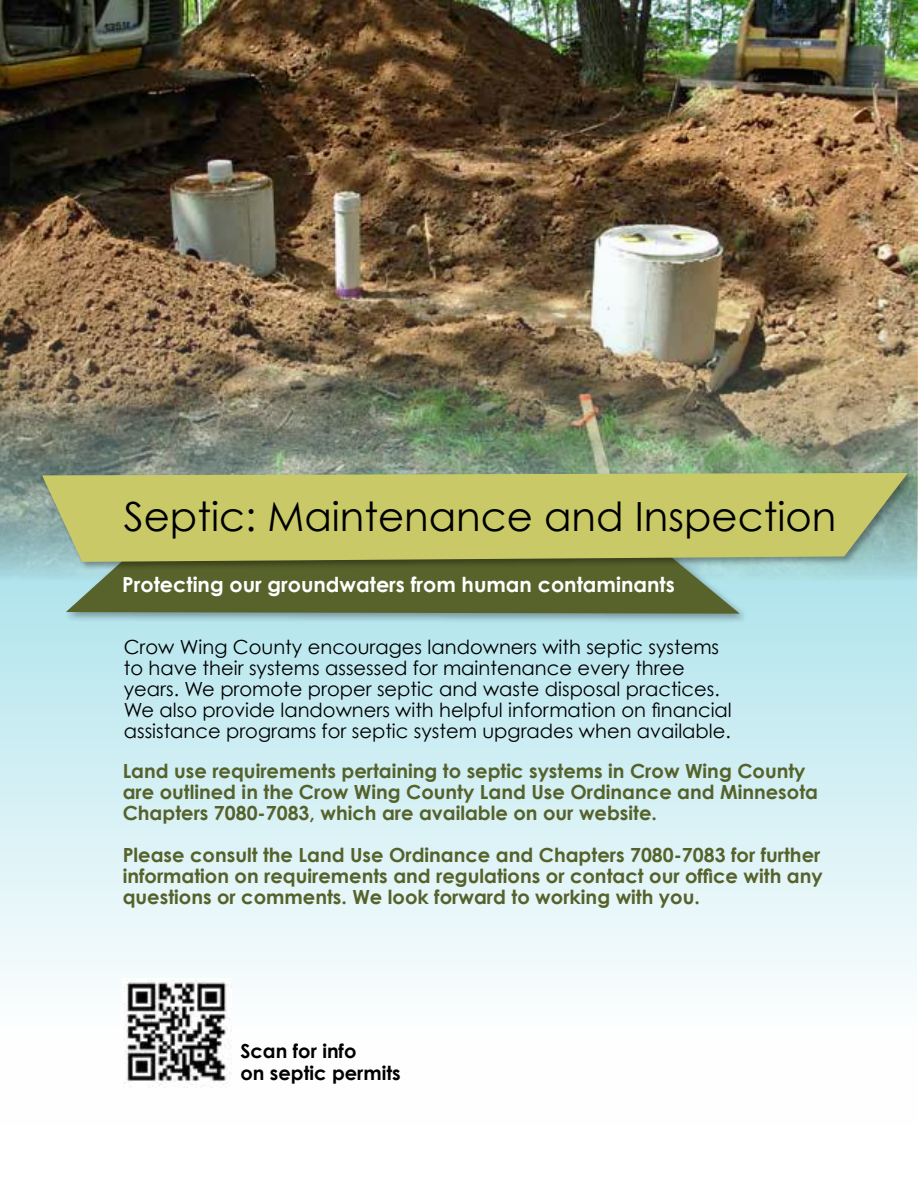
<style>
.page{position:relative;width:918px;height:1188px;background:#fff}
.page>*{position:absolute;margin:0;border:0;box-sizing:border-box;transform-origin:0 0}
.t1{font:40.2px "Century Gothic";color:#000}
.t2{font:700 20.7px "Century Gothic";color:#fff}
.t3{font:700 19.5px/21px "Century Gothic";color:#55622b}
.t4{font:19.5px/21px "Century Gothic";color:#000}
.t5{font:700 19.35px/22.6px "Century Gothic";color:#000}
</style>
<div class="page">
<svg style="left:0;top:580px;width:917px;height:400px;background:#d4f0f4"></svg>
<img style="left:0;top:0;width:918px;height:580px">
<div style="left:63px;top:553px;width:687px;height:71px;background:#000;opacity:.35"></div>
<svg style="left:66px;top:570px;width:674px;height:44px;background:#5f6c3b"></svg>
<div style="left:40px;top:471px;width:876px;height:99px;background:#000;opacity:.35"></div>
<svg style="left:42px;top:473px;width:866px;height:89px;background:#c0c46a"></svg>
<img style="left:123px;top:978px;width:109px;height:110px">
<h1 class="t1" style="left:124px;top:492px;width:714px">Septic: Maintenance and Inspection</h1>
<p class="t2" style="left:122px;top:571px;width:554px">Protecting our groundwaters from human contaminants</p>
<p class="t4" style="left:124px;top:636px;width:610px">Crow Wing County encourages landowners with septic systems to have their systems assessed for maintenance every three years. We promote proper septic and waste disposal practices.<br>We also provide landowners with helpful information on financial assistance programs for septic system upgrades when available.</p>
<p class="t3" style="left:123px;top:760px;width:697px">Land use requirements pertaining to septic systems in Crow Wing County are outlined in the Crow Wing County Land Use Ordinance and Minnesota<br>Chapters 7080-7083, which are available on our website.</p>
<p class="t3" style="left:123px;top:844px;width:702px;text-align:justify">Please consult the Land Use Ordinance and Chapters 7080-7083 for further information on requirements and regulations or contact our office with any questions or comments. We look forward to working with you.</p>
<p class="t5" style="left:240px;top:1039px;width:162px">Scan for info<br>on septic permits</p>
</div>
